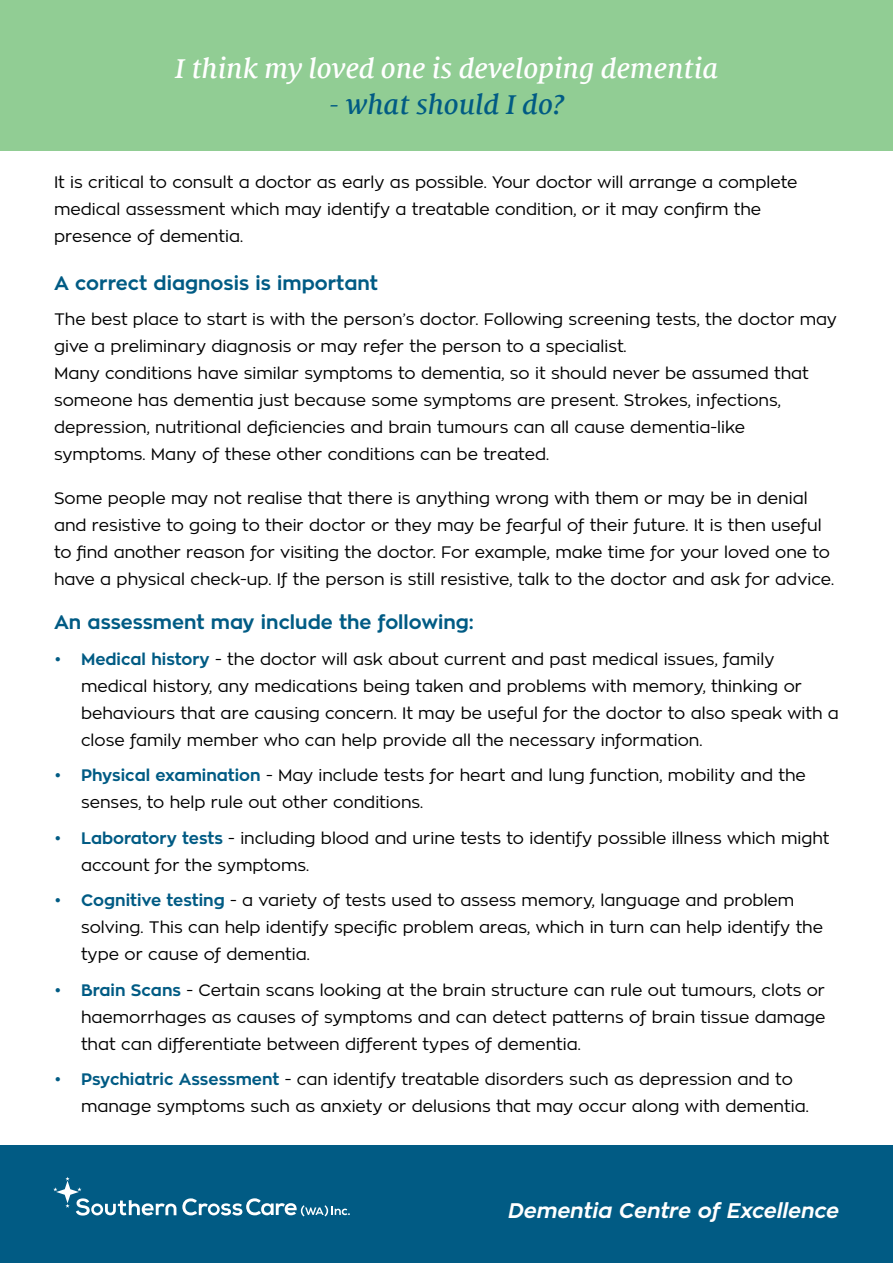
<style>
.page{position:relative;width:893px;height:1263px;background:#fff}
.page>*{position:absolute;margin:0;border:0;box-sizing:border-box;transform-origin:0 0}
.t1{font:italic 500 30px "Milo Serif Offc";color:#fff}
.t2{font:italic 500 30px "Milo Serif Offc";color:#015b84}
.t3{font:italic 700 21px "Zona Pro";color:#fff}
.t4{font:700 19.5px "Zona Pro";color:#015b84}
.t5{font:16.5px/27px "Zona Pro";color:#000}
.s1{font-weight:700;color:#015b84}
</style>
<div class="page">
<div style="left:0;top:0;width:893px;height:151px;background:#91cd94"></div>
<div style="left:0;top:1145px;width:893px;height:118px;background:#015b84"></div>
<svg style="left:53px;top:1177px;width:123px;height:38px"></svg>
<svg style="left:182px;top:1198px;width:168px;height:18px"></svg>
<h1 class="t1" style="left:175px;top:53px;width:545px">I think my loved one is developing dementia</h1>
<h1 class="t2" style="left:329px;top:89px;width:237px">- what should I do?</h1>
<p class="t5" style="left:54px;top:168px;width:745px">It is critical to consult a doctor as early as possible. Your doctor will arrange a complete medical assessment which may identify a treatable condition, or it may confirm the presence of dementia.</p>
<p class="t4" style="left:54px;top:270px;width:326px">A correct diagnosis is important</p>
<p class="t5" style="left:54px;top:306px;width:784px">The best place to start is with the person’s doctor. Following screening tests, the doctor may give a preliminary diagnosis or may refer the person to a specialist.<br>Many conditions have similar symptoms to dementia, so it should never be assumed that someone has dementia just because some symptoms are present. Strokes, infections, depression, nutritional deficiencies and brain tumours can all cause dementia-like symptoms. Many of these other conditions can be treated.</p>
<p class="t5" style="left:54px;top:485px;width:781px">Some people may not realise that there is anything wrong with them or may be in denial and resistive to going to their doctor or they may be fearful of their future. It is then useful to find another reason for visiting the doctor. For example, make time for your loved one to have a physical check-up. If the person is still resistive, talk to the doctor and ask for advice.</p>
<p class="t4" style="left:54px;top:610px;width:421px">An assessment may include the following:</p>
<p class="t5" style="left:81px;top:645px;width:759px;text-indent:-27px"><span class="s1">• Medical history</span> - the doctor will ask about current and past medical issues, family medical history, any medications being taken and problems with memory, thinking or behaviours that are causing concern. It may be useful for the doctor to also speak with a close family member who can help provide all the necessary information.</p>
<p class="t5" style="left:81px;top:762px;width:726px;text-indent:-27px"><span class="s1">• Physical examination</span> - May include tests for heart and lung function, mobility and the senses, to help rule out other conditions.</p>
<p class="t5" style="left:81px;top:824px;width:750px;text-indent:-27px"><span class="s1">• Laboratory tests</span> - including blood and urine tests to identify possible illness which might account for the symptoms.</p>
<p class="t5" style="left:81px;top:887px;width:744px;text-indent:-27px"><span class="s1">• Cognitive testing</span> - a variety of tests used to assess memory, language and problem solving. This can help identify specific problem areas, which in turn can help identify the type or cause of dementia.</p>
<p class="t5" style="left:81px;top:976px;width:746px;text-align:justify;text-indent:-27px"><span class="s1">• Brain Scans</span> - Certain scans looking at the brain structure can rule out tumours, clots or haemorrhages as causes of symptoms and can detect patterns of brain tissue damage that can differentiate between different types of dementia.</p>
<p class="t5" style="left:81px;top:1066px;width:729px;text-indent:-27px"><span class="s1">• Psychiatric Assessment</span> - can identify treatable disorders such as depression and to manage symptoms such as anxiety or delusions that may occur along with dementia.</p>
<p class="t3" style="left:507px;top:1196px;width:333px">Dementia Centre of Excellence</p>
</div>
